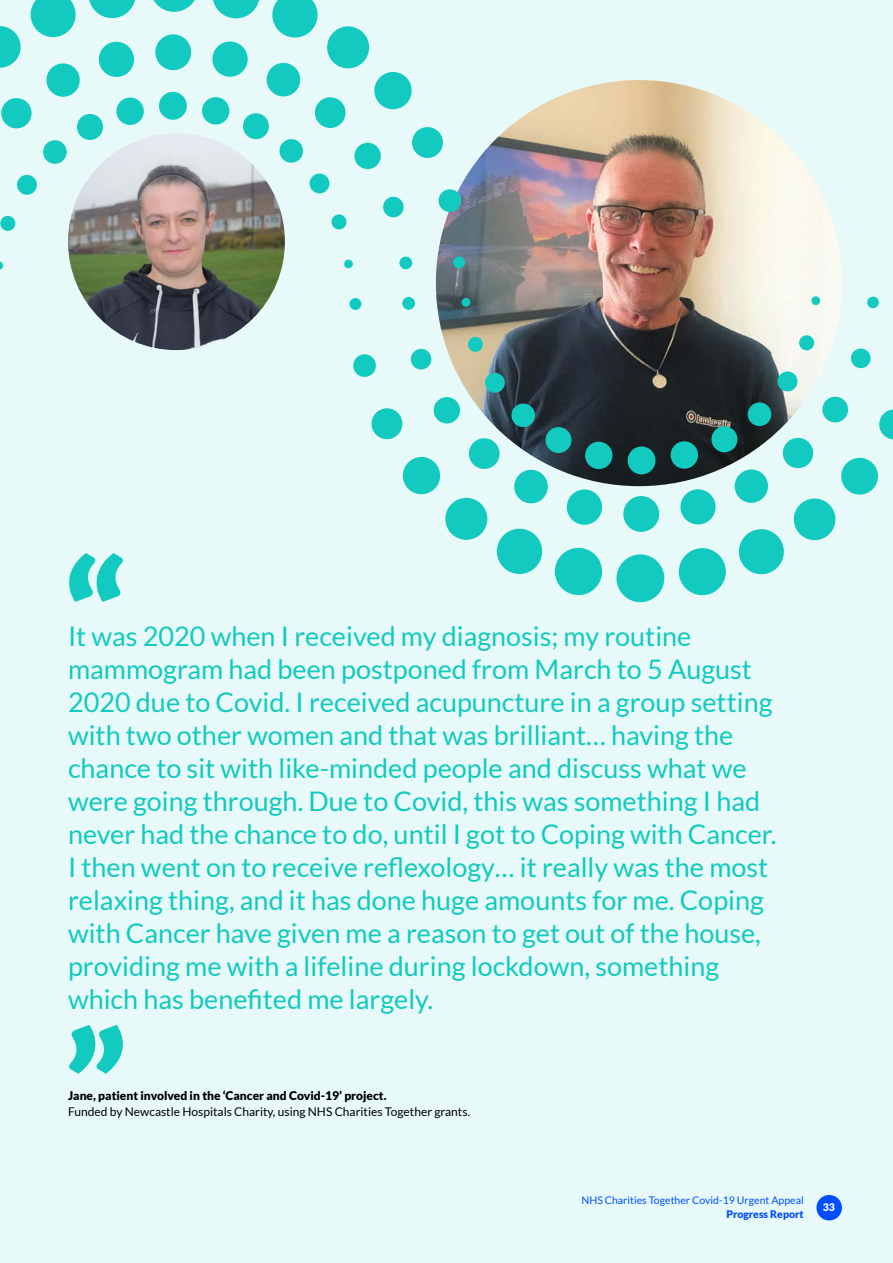
<style>
.page{position:relative;width:893px;height:1263px;background:#e7faf9}
.page>*{position:absolute;margin:0;border:0;box-sizing:border-box;transform-origin:0 0}
.t1{font:27px/33px "Lato";color:#12cabf}
.t2{font:12px "Lato";color:#000}
.t3{font:900 12px "Lato";color:#000}
.t4{font:10.5px "Lato";color:#004eff}
.t5{font:900 10.5px "Lato";color:#004eff}
.t6{font:900 10.5px "Lato";color:#fff}
</style>
<div class="page">
<div style="left:816px;top:1195px;width:26px;height:25px;background:#004eff;border-radius:50%"></div>
<img style="left:68px;top:133px;width:217px;height:217px;border-radius:108px">
<img style="left:436px;top:80px;width:406px;height:406px;border-radius:203px">
<svg style="left:69px;top:553px;width:54px;height:49px"></svg>
<svg style="left:69px;top:1025px;width:54px;height:49px"></svg>
<div style="left:462px;top:298px;width:8px;height:9px;background:#12cabf;border-radius:50%"></div>
<div style="left:468px;top:337px;width:15px;height:15px;background:#12cabf;border-radius:50%"></div>
<div style="left:485px;top:373px;width:20px;height:20px;background:#12cabf;border-radius:50%"></div>
<div style="left:511px;top:403px;width:24px;height:24px;background:#12cabf;border-radius:50%"></div>
<div style="left:546px;top:427px;width:25px;height:26px;background:#12cabf;border-radius:50%"></div>
<div style="left:585px;top:442px;width:27px;height:27px;background:#12cabf;border-radius:50%"></div>
<div style="left:628px;top:446px;width:27px;height:28px;background:#12cabf;border-radius:50%"></div>
<div style="left:671px;top:441px;width:27px;height:28px;background:#12cabf;border-radius:50%"></div>
<div style="left:711px;top:426px;width:26px;height:26px;background:#12cabf;border-radius:50%"></div>
<div style="left:748px;top:402px;width:23px;height:24px;background:#12cabf;border-radius:50%"></div>
<div style="left:778px;top:371px;width:19px;height:20px;background:#12cabf;border-radius:50%"></div>
<div style="left:799px;top:335px;width:15px;height:15px;background:#12cabf;border-radius:50%"></div>
<div style="left:811px;top:296px;width:9px;height:9px;background:#12cabf;border-radius:50%"></div>
<div style="left:402px;top:297px;width:13px;height:13px;background:#12cabf;border-radius:50%"></div>
<div style="left:411px;top:349px;width:20px;height:20px;background:#12cabf;border-radius:50%"></div>
<div style="left:434px;top:397px;width:26px;height:26px;background:#12cabf;border-radius:50%"></div>
<div style="left:469px;top:438px;width:31px;height:31px;background:#12cabf;border-radius:50%"></div>
<div style="left:514px;top:470px;width:34px;height:33px;background:#12cabf;border-radius:50%"></div>
<div style="left:567px;top:489px;width:35px;height:36px;background:#12cabf;border-radius:50%"></div>
<div style="left:623px;top:496px;width:36px;height:36px;background:#12cabf;border-radius:50%"></div>
<div style="left:680px;top:489px;width:36px;height:35px;background:#12cabf;border-radius:50%"></div>
<div style="left:735px;top:469px;width:33px;height:34px;background:#12cabf;border-radius:50%"></div>
<div style="left:783px;top:438px;width:30px;height:30px;background:#12cabf;border-radius:50%"></div>
<div style="left:822px;top:397px;width:26px;height:25px;background:#12cabf;border-radius:50%"></div>
<div style="left:851px;top:348px;width:20px;height:20px;background:#12cabf;border-radius:50%"></div>
<div style="left:867px;top:297px;width:12px;height:11px;background:#12cabf;border-radius:50%"></div>
<div style="left:349px;top:298px;width:12px;height:12px;background:#12cabf;border-radius:50%"></div>
<div style="left:353px;top:354px;width:23px;height:23px;background:#12cabf;border-radius:50%"></div>
<div style="left:371px;top:408px;width:31px;height:31px;background:#12cabf;border-radius:50%"></div>
<div style="left:403px;top:457px;width:37px;height:37px;background:#12cabf;border-radius:50%"></div>
<div style="left:445px;top:498px;width:42px;height:42px;background:#12cabf;border-radius:50%"></div>
<div style="left:497px;top:529px;width:45px;height:45px;background:#12cabf;border-radius:50%"></div>
<div style="left:555px;top:548px;width:47px;height:47px;background:#12cabf;border-radius:50%"></div>
<div style="left:616px;top:554px;width:48px;height:48px;background:#12cabf;border-radius:50%"></div>
<div style="left:679px;top:548px;width:47px;height:47px;background:#12cabf;border-radius:50%"></div>
<div style="left:739px;top:529px;width:45px;height:45px;background:#12cabf;border-radius:50%"></div>
<div style="left:794px;top:498px;width:41px;height:42px;background:#12cabf;border-radius:50%"></div>
<div style="left:841px;top:458px;width:37px;height:37px;background:#12cabf;border-radius:50%"></div>
<svg style="left:879px;top:409px;width:14px;height:30px"></svg>
<div style="left:344px;top:260px;width:9px;height:8px;background:#12cabf;border-radius:50%"></div>
<div style="left:332px;top:214px;width:14px;height:15px;background:#12cabf;border-radius:50%"></div>
<div style="left:310px;top:174px;width:19px;height:19px;background:#12cabf;border-radius:50%"></div>
<div style="left:279px;top:139px;width:24px;height:24px;background:#12cabf;border-radius:50%"></div>
<div style="left:243px;top:113px;width:26px;height:26px;background:#12cabf;border-radius:50%"></div>
<div style="left:202px;top:97px;width:27px;height:28px;background:#12cabf;border-radius:50%"></div>
<div style="left:159px;top:92px;width:28px;height:28px;background:#12cabf;border-radius:50%"></div>
<div style="left:116px;top:98px;width:28px;height:27px;background:#12cabf;border-radius:50%"></div>
<div style="left:77px;top:114px;width:26px;height:26px;background:#12cabf;border-radius:50%"></div>
<div style="left:43px;top:140px;width:24px;height:24px;background:#12cabf;border-radius:50%"></div>
<div style="left:17px;top:175px;width:20px;height:20px;background:#12cabf;border-radius:50%"></div>
<div style="left:0;top:216px;width:15px;height:15px;background:#12cabf;border-radius:50%"></div>
<svg style="left:0;top:261px;width:3px;height:9px"></svg>
<div style="left:399px;top:257px;width:13px;height:12px;background:#12cabf;border-radius:50%"></div>
<div style="left:383px;top:197px;width:21px;height:20px;background:#12cabf;border-radius:50%"></div>
<div style="left:354px;top:143px;width:27px;height:26px;background:#12cabf;border-radius:50%"></div>
<div style="left:315px;top:97px;width:31px;height:31px;background:#12cabf;border-radius:50%"></div>
<div style="left:267px;top:63px;width:33px;height:33px;background:#12cabf;border-radius:50%"></div>
<div style="left:212px;top:41px;width:36px;height:36px;background:#12cabf;border-radius:50%"></div>
<div style="left:155px;top:34px;width:36px;height:36px;background:#12cabf;border-radius:50%"></div>
<div style="left:99px;top:42px;width:35px;height:35px;background:#12cabf;border-radius:50%"></div>
<div style="left:46px;top:63px;width:34px;height:34px;background:#12cabf;border-radius:50%"></div>
<div style="left:1px;top:98px;width:31px;height:30px;background:#12cabf;border-radius:50%"></div>
<div style="left:453px;top:256px;width:12px;height:12px;background:#12cabf;border-radius:50%"></div>
<div style="left:439px;top:189px;width:22px;height:23px;background:#12cabf;border-radius:50%"></div>
<div style="left:412px;top:127px;width:31px;height:31px;background:#12cabf;border-radius:50%"></div>
<div style="left:374px;top:72px;width:38px;height:37px;background:#12cabf;border-radius:50%"></div>
<div style="left:327px;top:26px;width:42px;height:42px;background:#12cabf;border-radius:50%"></div>
<svg style="left:272px;top:0;width:46px;height:38px"></svg>
<svg style="left:213px;top:0;width:46px;height:18px"></svg>
<svg style="left:153px;top:0;width:42px;height:12px"></svg>
<svg style="left:89px;top:0;width:46px;height:18px"></svg>
<svg style="left:31px;top:0;width:45px;height:37px;background:#34d1c8"></svg>
<svg style="left:0;top:26px;width:21px;height:42px"></svg>
<p class="t1" style="left:68px;top:619px;width:710px">It was 2020 when I received my diagnosis; my routine mammogram had been postponed from March to 5 August 2020 due to Covid. I received acupuncture in a group setting with two other women and that was brilliant… having the chance to sit with like-minded people and discuss what we were going through. Due to Covid, this was something I had never had the chance to do, until I got to Coping with Cancer.<br>I then went on to receive reflexology… it really was the most relaxing thing, and it has done huge amounts for me. Coping with Cancer have given me a reason to get out of the house, providing me with a lifeline during lockdown, something which has benefited me largely.</p>
<p class="t3" style="left:68px;top:1088px;width:320px">Jane, patient involved in the ‘Cancer and Covid-19’ project.</p>
<p class="t2" style="left:68px;top:1105px;width:404px">Funded by Newcastle Hospitals Charity, using NHS Charities Together grants.</p>
<p class="t4" style="left:581px;top:1194px;width:224px">NHS Charities Together Covid-19 Urgent Appeal</p>
<p class="t5" style="left:726px;top:1208px;width:79px">Progress Report</p>
<p class="t6" style="left:823px;top:1201px;width:14px">33</p>
</div>
